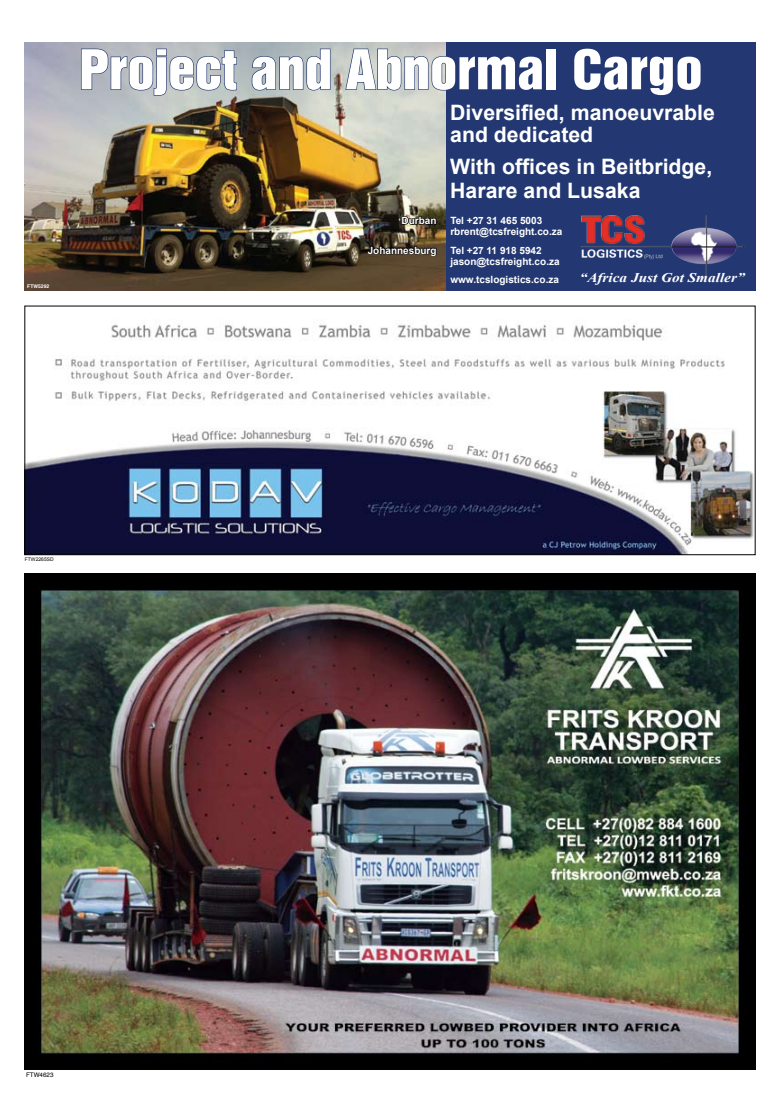
<style>
.page{position:relative;width:780px;height:1113px;background:#fff}
.page>*{position:absolute;margin:0;border:0;box-sizing:border-box;transform-origin:0 0}
.t1{font:50px "Swiss 921 BT Regular A";color:#fff;scale:1.1 1}
.t2{font:700 21.25px/22.5px "Arial";color:#fff}
.t3{font:italic 700 13.25px "Times New Roman";color:#fff;scale:1.15 1}
.t4{font:700 10px/11.2px "Arial";color:#fff}
.t5{font:6.25px "Helvetica";color:#000}
.t6{font:5px "Arial";color:#000}
.t7{font:700 5px "Helvetica";color:#fff}
</style>
<div class="page">
<img style="left:27px;top:323px;width:726px;height:230px">
<div style="left:25px;top:43px;width:730px;height:248px;background:#233872"></div>
<img style="left:25px;top:43px;width:420px;height:248px">
<svg style="left:401px;top:215px;width:36px;height:11px"></svg>
<svg style="left:366px;top:245px;width:71px;height:12px"></svg>
<img style="left:580px;top:215px;width:166px;height:64px">
<svg style="left:80px;top:48px;width:157px;height:48px;background:#a2a9b5"></svg>
<svg style="left:251px;top:48px;width:80px;height:43px;background:#99a5b0"></svg>
<svg style="left:344px;top:43px;width:102px;height:48px;background:#b1b7bb"></svg>
<img style="left:25px;top:573px;width:730px;height:496px">
<div style="left:25px;top:306px;width:730px;height:249px;border:1px solid #000"></div>
<p class="t7" style="left:27px;top:282px;width:23px">FTW5292</p>
<p class="t1" style="left:79px;top:37px;width:568px">Project and Abnormal Cargo</p>
<p class="t2" style="left:450px;top:102px;width:266px">Diversified, manoeuvrable and dedicated</p>
<p class="t2" style="left:450px;top:155px;width:263px;line-height:23.8px">With offices in Beitbridge,<br>Harare and Lusaka</p>
<p class="t4" style="left:401px;top:215px;width:36px">Durban</p>
<p class="t4" style="left:450px;top:215px;width:113px">Tel +27 31 465 5003 rbrent@tcsfreight.co.za</p>
<p class="t4" style="left:367px;top:245px;width:70px">Johannesburg</p>
<p class="t4" style="left:450px;top:245px;width:111px">Tel +27 11 918 5942 jason@tcsfreight.co.za</p>
<p class="t4" style="left:450px;top:274px;width:110px">www.tcslogistics.co.za</p>
<p class="t3" style="left:579px;top:268px;width:145px">“Africa Just Got Smaller”</p>
<p class="t6" style="left:25px;top:556px;width:30px">FTW2265SD</p>
<p class="t5" style="left:26px;top:1070px;width:29px">FTW4623</p>
</div>
